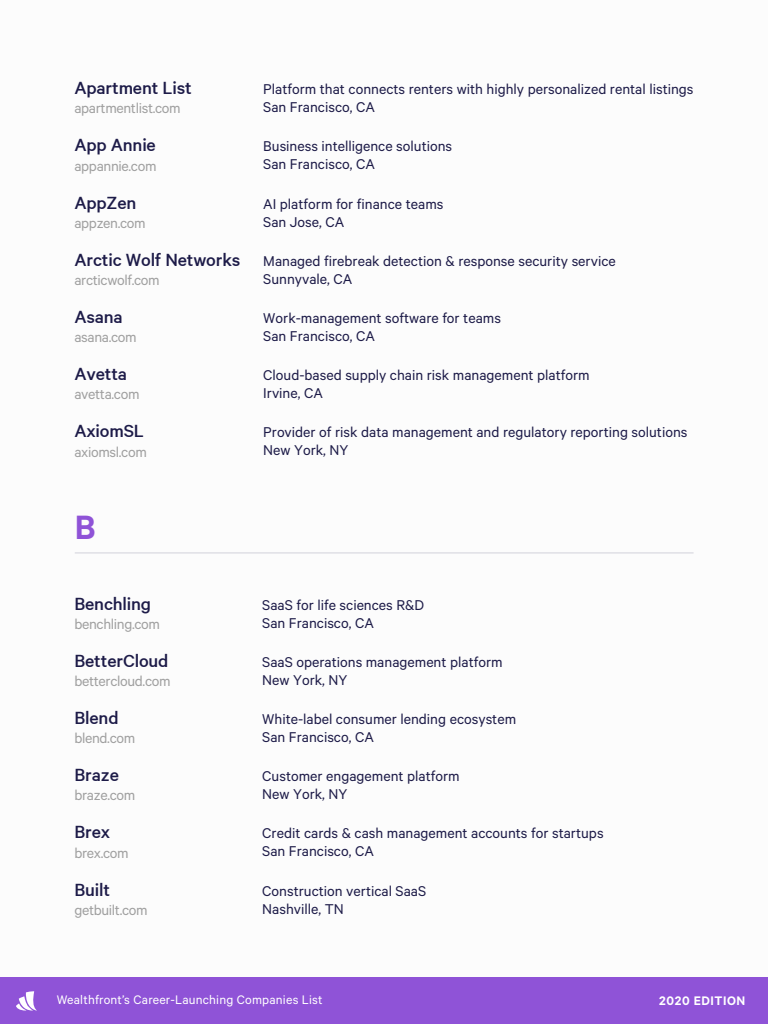
<style>
.page{position:relative;width:768px;height:1024px;background:#fff}
.page>*{position:absolute;margin:0;border:0;box-sizing:border-box;transform-origin:0 0}
.t1{font:600 38px "Calibre";color:#8f53d7}
.t2{font:500 20px "Calibre";letter-spacing:-.01em;color:#1d1b48}
.t3{font:16px/18px "Calibre";color:#1d1b48}
.t4{font:16px "Calibre";letter-spacing:-.02em;color:#a0a0a0}
.t5{font:14px "Calibre";letter-spacing:.015em;color:#fff}
.t6{font:600 14px "Calibre";letter-spacing:.04em;color:#fff}
</style>
<div class="page">
<div style="left:0;top:978px;width:768px;height:46px;background:#8f53d7"></div>
<svg style="left:16px;top:991px;width:21px;height:20px"></svg>
<hr style="left:75px;top:552px;width:619px;height:1px;background:#1d1b48">
<p class="t2" style="left:74px;top:76px;width:119px">Apartment List</p>
<p class="t4" style="left:74px;top:99px;width:108px">apartmentlist.com</p>
<p class="t2" style="left:74px;top:133px;width:83px">App Annie</p>
<p class="t4" style="left:74px;top:156px;width:84px">appannie.com</p>
<p class="t2" style="left:74px;top:191px;width:63px">AppZen</p>
<p class="t4" style="left:74px;top:213px;width:73px">appzen.com</p>
<p class="t2" style="left:74px;top:248px;width:167px">Arctic Wolf Networks</p>
<p class="t4" style="left:74px;top:271px;width:87px">arcticwolf.com</p>
<p class="t2" style="left:74px;top:305px;width:50px">Asana</p>
<p class="t4" style="left:74px;top:328px;width:64px">asana.com</p>
<p class="t2" style="left:74px;top:362px;width:54px">Avetta</p>
<p class="t4" style="left:74px;top:385px;width:67px">avetta.com</p>
<p class="t2" style="left:74px;top:419px;width:71px">AxiomSL</p>
<p class="t4" style="left:74px;top:442px;width:74px">axiomsl.com</p>
<p class="t3" style="left:263px;top:80px;width:432px">Platform that connects renters with highly personalized rental listings<br>San Francisco, CA</p>
<p class="t3" style="left:263px;top:137px;width:190px">Business intelligence solutions<br>San Francisco, CA</p>
<p class="t3" style="left:263px;top:194px;width:182px">AI platform for finance teams<br>San Jose, CA</p>
<p class="t3" style="left:263px;top:251px;width:354px">Managed firebreak detection &amp; response security service<br>Sunnyvale, CA</p>
<p class="t3" style="left:263px;top:308px;width:239px">Work-management software for teams<br>San Francisco, CA</p>
<p class="t3" style="left:263px;top:366px;width:328px">Cloud-based supply chain risk management platform<br>Irvine, CA</p>
<p class="t3" style="left:263px;top:423px;width:426px">Provider of risk data management and regulatory reporting solutions<br>New York, NY</p>
<h1 class="t1" style="left:75px;top:505px;width:23px">B</h1>
<p class="t2" style="left:74px;top:592px;width:78px">Benchling</p>
<p class="t4" style="left:74px;top:614px;width:87px">benchling.com</p>
<p class="t2" style="left:74px;top:649px;width:96px">BetterCloud</p>
<p class="t4" style="left:74px;top:672px;width:98px">bettercloud.com</p>
<p class="t2" style="left:74px;top:706px;width:46px">Blend</p>
<p class="t4" style="left:74px;top:729px;width:62px">blend.com</p>
<p class="t2" style="left:74px;top:763px;width:46px">Braze</p>
<p class="t4" style="left:74px;top:786px;width:62px">braze.com</p>
<p class="t2" style="left:74px;top:821px;width:37px">Brex</p>
<p class="t4" style="left:74px;top:843px;width:56px">brex.com</p>
<p class="t2" style="left:74px;top:878px;width:37px">Built</p>
<p class="t4" style="left:74px;top:900px;width:75px">getbuilt.com</p>
<p class="t3" style="left:262px;top:595px;width:164px">SaaS for life sciences R&amp;D<br>San Francisco, CA</p>
<p class="t3" style="left:262px;top:652px;width:242px">SaaS operations management platform<br>New York, NY</p>
<p class="t3" style="left:262px;top:709px;width:255px">White-label consumer lending ecosystem<br>San Francisco, CA</p>
<p class="t3" style="left:262px;top:767px;width:199px">Customer engagement platform<br>New York, NY</p>
<p class="t3" style="left:262px;top:824px;width:343px">Credit cards &amp; cash management accounts for startups<br>San Francisco, CA</p>
<p class="t3" style="left:262px;top:881px;width:166px">Construction vertical SaaS<br>Nashville, TN</p>
<p class="t5" style="left:57px;top:992px;width:267px">Wealthfront’s Career-Launching Companies List</p>
<p class="t6" style="left:659px;top:992px;width:88px">2020 EDITION</p>
</div>
